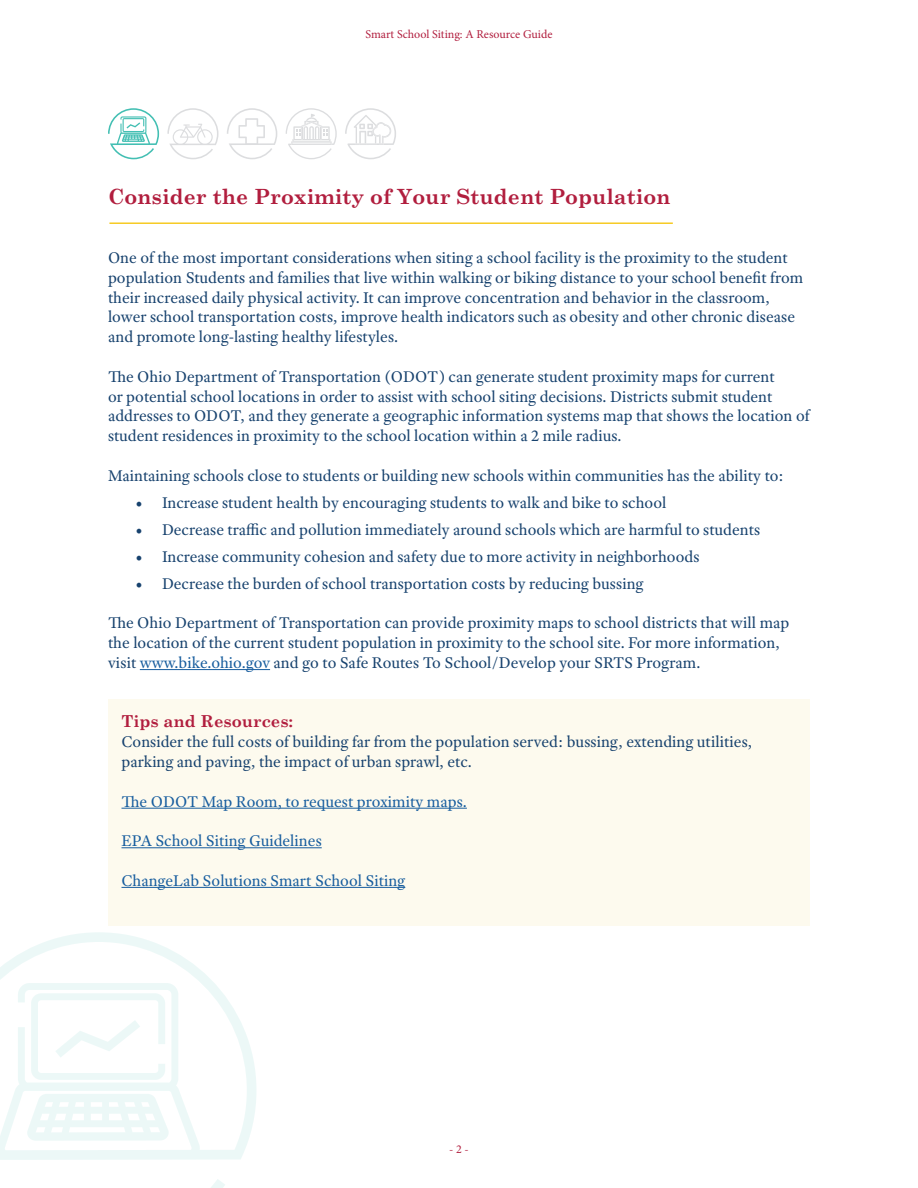
<style>
.page{position:relative;width:918px;height:1188px;background:#fff}
.page>*{position:absolute;margin:0;border:0;box-sizing:border-box;transform-origin:0 0}
.t1{font:700 21px "Century Schoolbook";color:#b11e3e}
.t2{font:16.5px/19.8px "Adobe Text Pro";color:#17426e}
.t3{font:16.5px "Adobe Text Pro";color:#175d9e}
.t4{font:700 16.5px "Century Schoolbook";color:#b11e3e}
.t5{font:12px "Minion Pro";color:#b11e3e}
.s1{color:#175d9e}
</style>
<div class="page">
<div style="left:108px;top:699px;width:702px;height:227px;background:#fdfaee"></div>
<svg style="left:167px;top:108px;width:51px;height:51px"></svg>
<svg style="left:345px;top:108px;width:51px;height:51px"></svg>
<svg style="left:286px;top:108px;width:51px;height:51px"></svg>
<svg style="left:227px;top:108px;width:50px;height:51px"></svg>
<svg style="left:108px;top:108px;width:51px;height:51px"></svg>
<svg style="left:0;top:932px;width:256px;height:256px"></svg>
<svg style="left:31px;top:993px;width:134px;height:87px"></svg>
<svg style="left:27px;top:1094px;width:142px;height:47px"></svg>
<hr style="left:109px;top:222px;width:564px;height:2px;background:#f6ca23">
<hr style="left:140px;top:669px;width:130px;height:1px;background:#175d9e">
<hr style="left:122px;top:808px;width:345px;height:1px;background:#175d9e">
<hr style="left:122px;top:847px;width:200px;height:1px;background:#175d9e">
<hr style="left:122px;top:887px;width:283px;height:1px;background:#175d9e">
<p class="t5" style="left:365px;top:26px;width:189px">Smart School Siting: A Resource Guide</p>
<p class="t1" style="left:108px;top:183px;width:564px">Consider the Proximity of Your Student Population</p>
<p class="t2" style="left:108px;top:247px;width:697px">One of the most important considerations when siting a school facility is the proximity to the student population Students and families that live within walking or biking distance to your school benefit from their increased daily physical activity. It can improve concentration and behavior in the classroom, lower school transportation costs, improve health indicators such as obesity and other chronic disease and promote long-lasting healthy lifestyles.</p>
<p class="t2" style="left:108px;top:366px;width:703px">The Ohio Department of Transportation (ODOT) can generate student proximity maps for current<br>or potential school locations in order to assist with school siting decisions. Districts submit student addresses to ODOT, and they generate a geographic information systems map that shows the location of student residences in proximity to the school location within a 2 mile radius.</p>
<p class="t2" style="left:108px;top:465px;width:677px">Maintaining schools close to students or building new schools within communities has the ability to:</p>
<p class="t2" style="left:135px;top:492px;width:533px">• Increase student health by encouraging students to walk and bike to school</p>
<p class="t2" style="left:135px;top:519px;width:627px">• Decrease traffic and pollution immediately around schools which are harmful to students</p>
<p class="t2" style="left:135px;top:546px;width:566px">• Increase community cohesion and safety due to more activity in neighborhoods</p>
<p class="t2" style="left:135px;top:573px;width:510px">• Decrease the burden of school transportation costs by reducing bussing</p>
<p class="t2" style="left:108px;top:613px;width:683px">The Ohio Department of Transportation can provide proximity maps to school districts that will map the location of the current student population in proximity to the school site. For more information, visit <span class="s1">www.bike.ohio.gov</span> and go to Safe Routes To School/Develop your SRTS Program.</p>
<p class="t4" style="left:122px;top:711px;width:173px">Tips and Resources:</p>
<p class="t2" style="left:122px;top:732px;width:632px">Consider the full costs of building far from the population served: bussing, extending utilities, parking and paving, the impact of urban sprawl, etc.</p>
<p class="t3" style="left:122px;top:791px;width:347px">The ODOT Map Room, to request proximity maps.</p>
<p class="t3" style="left:122px;top:830px;width:202px">EPA School Siting Guidelines</p>
<p class="t3" style="left:122px;top:870px;width:285px">ChangeLab Solutions Smart School Siting</p>
<p class="t5" style="left:449px;top:1141px;width:21px">- 2 -</p>
</div>
